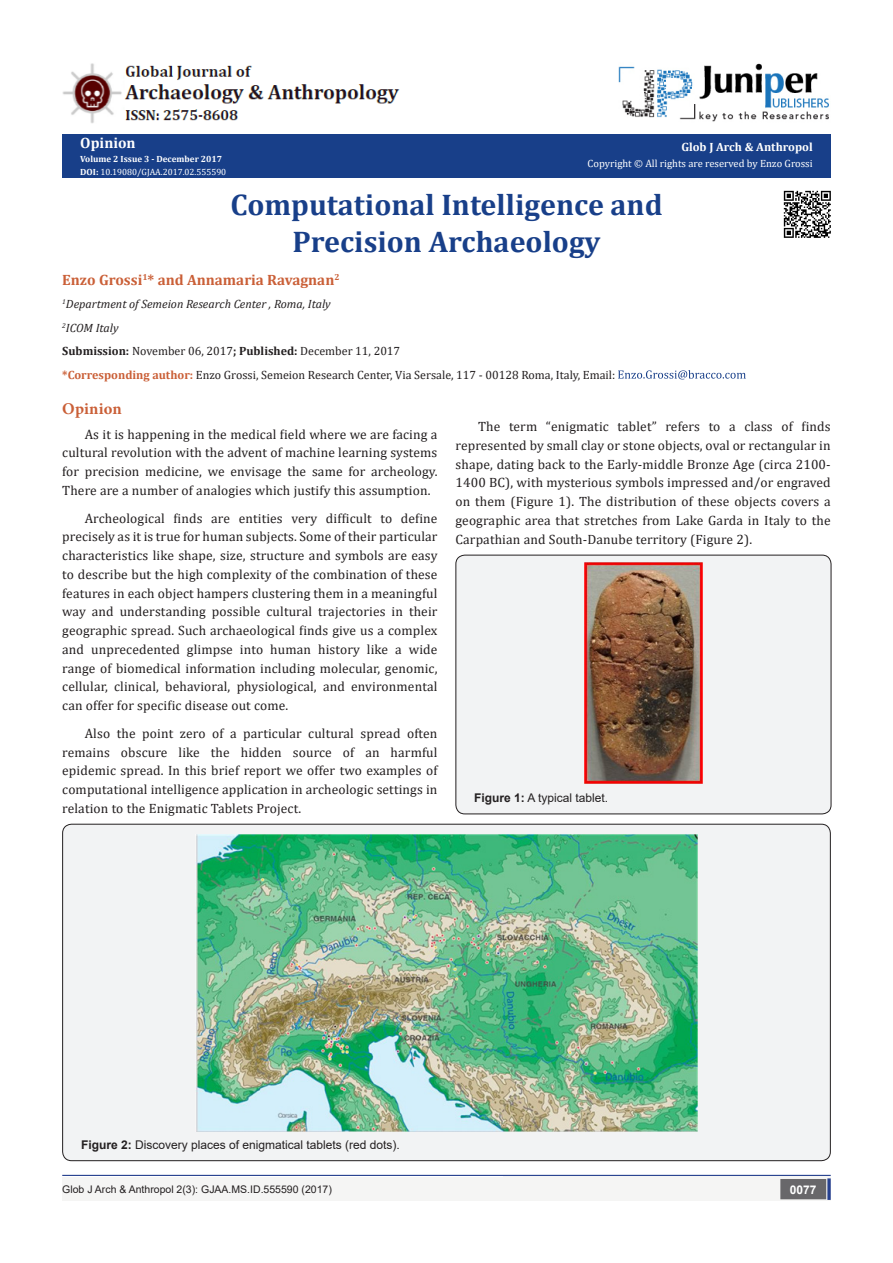
<style>
.page{position:relative;width:893px;height:1263px;background:#fff}
.page>*{position:absolute;margin:0;border:0;box-sizing:border-box;transform-origin:0 0}
.t1{font:700 30px "Cambria";color:#183f89}
.t2{font:700 16.5px "Minion Pro";letter-spacing:.01em;color:#ca5f37}
.t3{font:700 15px "Cambria";color:#ca5f37}
.t4{font:700 15px "Cambria";color:#fff}
.t5{font:13.5px/18.8px "Cambria";letter-spacing:.01em;color:#231f20;text-align:justify}
.t6{font:12px "Cambria";color:#231f20}
.t7{font:12px "Arial";color:#231f20}
.t8{font:italic 12px "Cambria";color:#231f20}
.t9{font:700 12px "Cambria";color:#fff}
.t10{font:700 12px "Arial";color:#fff}
.t11{font:10.5px "Arial";color:#231f20}
.t12{font:10.5px "Cambria";color:#fff}
.t13{font:9px "Cambria";color:#fff}
.t14{font:700 9px "Cambria";color:#fff}
.s1{font-weight:700}
.s2{font-weight:700;color:#ca5f37}
</style>
<div class="page">
<div style="left:62px;top:134px;width:769px;height:44px;background:#183f89"></div>
<svg style="left:618px;top:370px;width:128px;height:9px"></svg>
<div style="left:456px;top:555px;width:375px;height:259px;background:#f2f3f4;border-radius:9px"></div>
<div style="left:455px;top:555px;width:376px;height:259px;border:1px solid #231f20;border-radius:9px"></div>
<img style="left:585px;top:562px;width:117px;height:221px">
<div style="left:62px;top:1177px;width:494px;height:24px;background:#f5f5f4"></div>
<div style="left:503px;top:1176px;width:328px;height:25px;background:#f5f5f4"></div>
<svg style="left:827px;top:1178px;width:4px;height:22px"></svg>
<div style="left:781px;top:1180px;width:44px;height:18px;background:#68676a"></div>
<div style="left:780px;top:1179px;width:46px;height:20px;border:2px solid #68676a"></div>
<hr style="left:62px;top:1175px;width:769px;height:1px;background:#253f8e">
<img style="left:618px;top:63px;width:211px;height:59px">
<img style="left:62px;top:63px;width:338px;height:60px">
<div style="left:63px;top:824px;width:767px;height:337px;background:#f2f3f4;border-radius:9px"></div>
<img style="left:196px;top:834px;width:501px;height:297px">
<img style="left:783px;top:190px;width:48px;height:48px">
<p class="t4" style="left:80px;top:132px;width:57px">Opinion</p>
<p class="t14" style="left:80px;top:152px;width:143px">Volume 2 Issue 3 - December 2017</p>
<p class="t13" style="left:80px;top:167px;width:148px"><span class="s1">DOI:</span> 10.19080/GJAA.2017.02.555590</p>
<p class="t9" style="left:681px;top:139px;width:133px">Glob J Arch &amp; Anthropol</p>
<p class="t12" style="left:588px;top:157px;width:227px">Copyright © All rights are reserved by Enzo Grossi</p>
<p class="t1" style="left:230px;top:183px;width:434px">Computational Intelligence and</p>
<p class="t1" style="left:292px;top:221px;width:310px">Precision Archaeology</p>
<p class="t3" style="left:62px;top:269px;width:279px">Enzo Grossi<sup>1</sup>* and Annamaria Ravagnan<sup>2</sup></p>
<p class="t8" style="left:62px;top:296px;width:270px"><sup>1</sup>Department of Semeion Research Center , Roma, Italy</p>
<p class="t8" style="left:62px;top:319px;width:58px"><sup>2</sup>ICOM Italy</p>
<p class="t6" style="left:62px;top:344px;width:339px"><span class="s1">Submission:</span> November 06, 2017<span class="s1">; Published:</span> December 11, 2017</p>
<p class="t6" style="left:62px;top:367px;width:555px"><span class="s2">*Corresponding author:</span> Enzo Grossi, Semeion Research Center, Via Sersale, 117 - 00128 Roma, Italy, Email:</p>
<p class="t2" style="left:62px;top:397px;width:61px">Opinion</p>
<p class="t5" style="left:62px;top:425px;width:377px;text-indent:22px">As it is happening in the medical field where we are facing a cultural revolution with the advent of machine learning systems for precision medicine, we envisage the same for archeology.<br>There are a number of analogies which justify this assumption.</p>
<p class="t5" style="left:62px;top:509px;width:377px;text-indent:22px">Archeological finds are entities very difficult to define precisely as it is true for human subjects. Some of their particular characteristics like shape, size, structure and symbols are easy to describe but the high complexity of the combination of these features in each object hampers clustering them in a meaningful way and understanding possible cultural trajectories in their geographic spread. Such archaeological finds give us a complex and unprecedented glimpse into human history like a wide range of biomedical information including molecular, genomic, cellular, clinical, behavioral, physiological, and environmental can offer for specific disease out come.</p>
<p class="t5" style="left:62px;top:724px;width:377px;text-indent:22px">Also the point zero of a particular cultural spread often remains obscure like the hidden source of an harmful epidemic spread. In this brief report we offer two examples of computational intelligence application in archeologic settings in relation to the Enigmatic Tablets Project.</p>
<p class="t5" style="left:455px;top:417px;width:377px;text-indent:22px">The term “enigmatic tablet” refers to a class of finds represented by small clay or stone objects, oval or rectangular in shape, dating back to the Early-middle Bronze Age (circa 2100- 1400 BC), with mysterious symbols impressed and/or engraved on them (Figure 1). The distribution of these objects covers a geographic area that stretches from Lake Garda in Italy to the Carpathian and South-Danube territory (Figure 2).</p>
<p class="t7" style="left:474px;top:789px;width:136px"><span class="s1">Figure 1:</span> A typical tablet.</p>
<p class="t7" style="left:81px;top:1136px;width:320px"><span class="s1">Figure 2:</span> Discovery places of enigmatical tablets (red dots).</p>
<p class="t11" style="left:62px;top:1182px;width:271px">Glob J Arch &amp; Anthropol 2(3): GJAA.MS.ID.555590 (2017)</p>
<p class="t10" style="left:790px;top:1181px;width:28px">0077</p>
</div>
